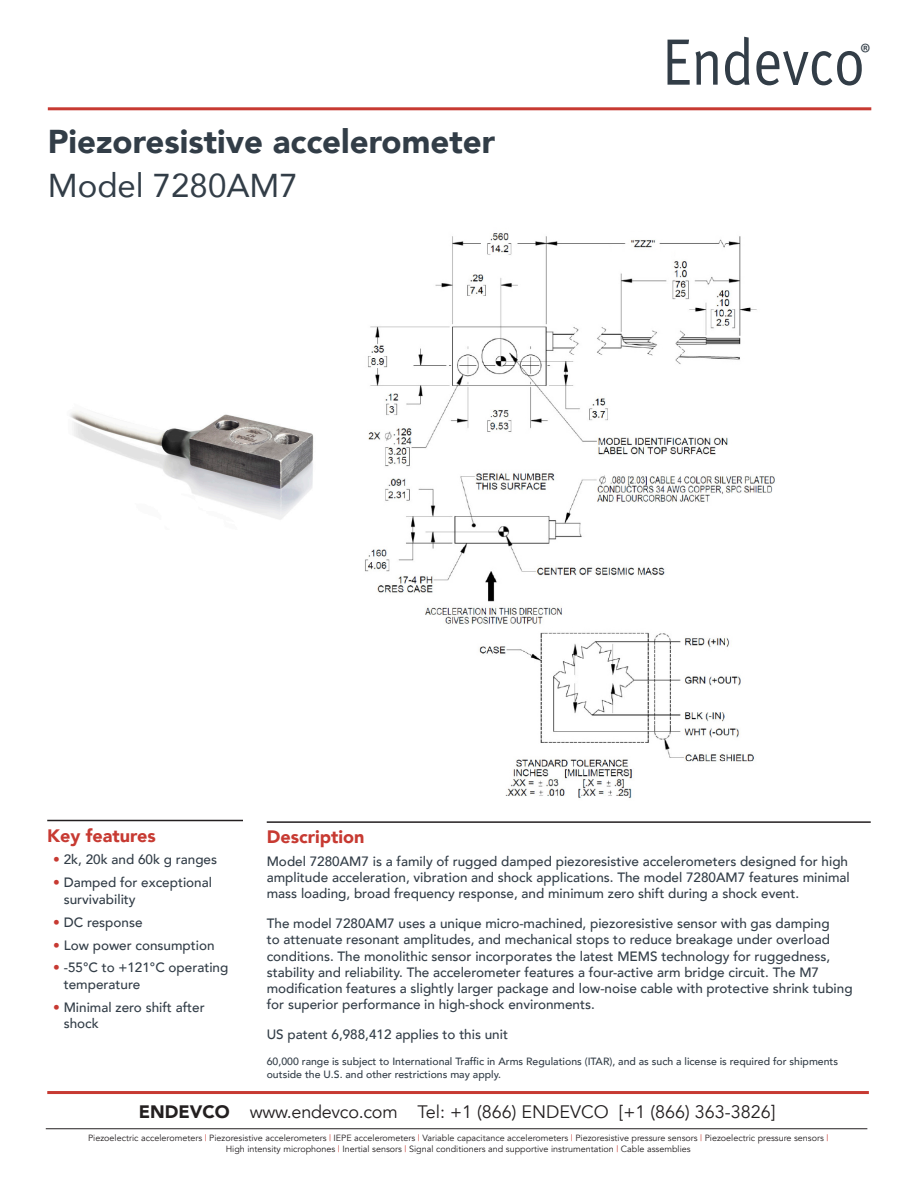
<style>
.page{position:relative;width:918px;height:1188px;background:#fff}
.page>*{position:absolute;margin:0;border:0;box-sizing:border-box;transform-origin:0 0}
.t1{font:900 33px "Avenir";color:#323d47}
.t2{font:33px "Avenir";color:#323d47}
.t3{font:26.85px "Myriad Pro";color:#323d47;scale:.94 1}
.t4{font:18px "Avenir";color:#231f20}
.DS_H2_Subhead{font:900 18px "Avenir";color:#c73a32}
.DS_Body_copy{font:500 13.5px/16.2px "Avenir";color:#323d47}
.DS_Body_copy-2{font:500 10.5px/12.6px "Avenir";color:#323d47}
.t5{font:9px/10.5px "Avenir";color:#231f20;text-align:center}
.s1{color:#c73a32}
.s2{font-weight:900}
</style>
<div class="page">
<hr style="left:48px;top:107px;width:823px;height:3px;background:#c73a32">
<svg style="left:668px;top:40px;width:50px;height:45px"></svg>
<svg style="left:725px;top:37px;width:25px;height:48px"></svg>
<svg style="left:756px;top:51px;width:106px;height:35px"></svg>
<hr style="left:47px;top:1091px;width:822px;height:3px;background:#c73a32">
<hr style="left:46px;top:1128px;width:821px;height:1px;background:#231f20">
<hr style="left:47px;top:820px;width:196px;height:1px;background:#231f20">
<hr style="left:267px;top:821px;width:604px;height:2px;background:#231f20">
<img style="left:365px;top:233px;width:410px;height:565px">
<img style="left:70px;top:411px;width:244px;height:109px">
<h1 class="t1" style="left:48px;top:113px;width:449px">Piezoresistive accelerometer</h1>
<h1 class="t2" style="left:48px;top:159px;width:252px">Model 7280AM7</h1>
<h2 class="t3" style="left:860px;top:37px;width:13px">®</h2>
<p class="DS_H2_Subhead" style="left:47px;top:820px;width:110px">Key features</p>
<p class="DS_Body_copy" style="left:53px;top:851px;width:165px"><span class="s1">•</span> 2k, 20k and 60k g ranges</p>
<p class="DS_Body_copy" style="left:64px;top:874px;width:150px;text-indent:-10px"><span class="s1">•</span> Damped for exceptional survivability</p>
<p class="DS_Body_copy" style="left:53px;top:913px;width:91px"><span class="s1">•</span> DC response</p>
<p class="DS_Body_copy" style="left:53px;top:936px;width:163px"><span class="s1">•</span> Low power consumption</p>
<p class="DS_Body_copy" style="left:64px;top:959px;width:166px;text-indent:-10px"><span class="s1">•</span> -55°C to +121°C operating temperature</p>
<p class="DS_Body_copy" style="left:64px;top:998px;width:142px;text-indent:-10px"><span class="s1">•</span> Minimal zero shift after shock</p>
<p class="DS_H2_Subhead" style="left:267px;top:821px;width:99px">Description</p>
<p class="DS_Body_copy" style="left:267px;top:853px;width:585px">Model 7280AM7 is a family of rugged damped piezoresistive accelerometers designed for high amplitude acceleration, vibration and shock applications. The model 7280AM7 features minimal mass loading, broad frequency response, and minimum zero shift during a shock event.</p>
<p class="DS_Body_copy" style="left:267px;top:915px;width:587px">The model 7280AM7 uses a unique micro-machined, piezoresistive sensor with gas damping<br>to attenuate resonant amplitudes, and mechanical stops to reduce breakage under overload conditions. The monolithic sensor incorporates the latest MEMS technology for ruggedness, stability and reliability. The accelerometer features a four-active arm bridge circuit. The M7 modification features a slightly larger package and low-noise cable with protective shrink tubing for superior performance in high-shock environments.</p>
<p class="DS_Body_copy" style="left:267px;top:1025px;width:243px">US patent 6,988,412 applies to this unit</p>
<p class="DS_Body_copy-2" style="left:267px;top:1054px;width:573px">60,000 range is subject to International Traffic in Arms Regulations (ITAR), and as such a license is required for shipments outside the U.S. and other restrictions may apply.</p>
<h3 class="t4" style="left:139px;top:1101px;width:638px"><span class="s2">ENDEVCO</span> www.endevco.com Tel: +1 (866) ENDEVCO [+1 (866) 363-3826]</h3>
<p class="t5" style="left:88px;top:1133px;width:742px">Piezoelectric accelerometers <span class="s1">|</span> Piezoresistive accelerometers <span class="s1">|</span> IEPE accelerometers <span class="s1">|</span> Variable capacitance accelerometers <span class="s1">|</span> Piezoresistive pressure sensors <span class="s1">|</span> Piezoelectric pressure sensors <span class="s1">|<br></span>High intensity microphones <span class="s1">|</span> Inertial sensors <span class="s1">|</span> Signal conditioners and supportive instrumentation <span class="s1">|</span> Cable assemblies</p>
</div>
